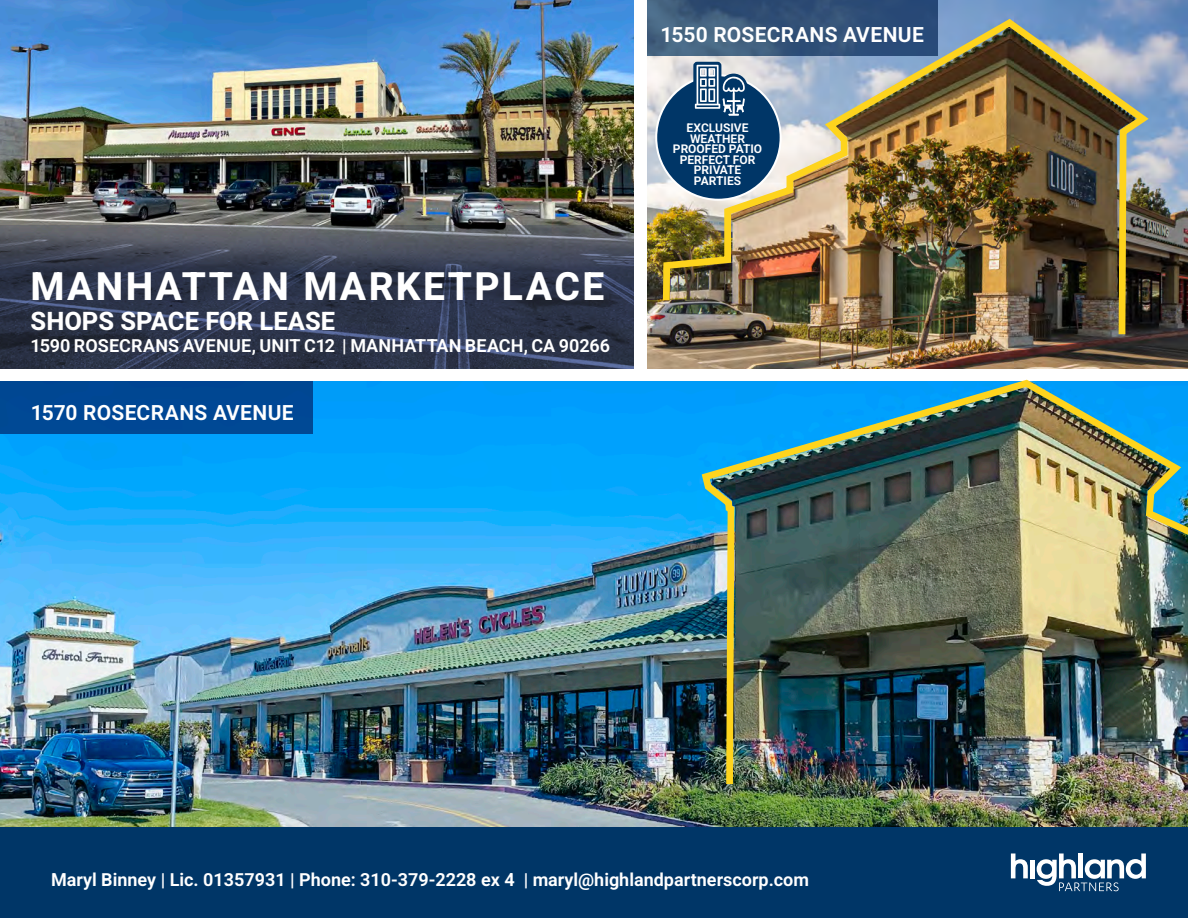
<style>
.page{position:relative;width:1188px;height:918px;background:#fff}
.page>*{position:absolute;margin:0;border:0;box-sizing:border-box;transform-origin:0 0}
.t1{font:700 39px "Heebo";letter-spacing:.06em;color:#fff}
.t2{font:700 25.5px "Heebo";color:#fff}
.t3{font:600 21px "Heebo";letter-spacing:.015em;color:#fff}
.t4{font:600 18px "Heebo";color:#fff}
.t5{font:600 12px/10.5px "Heebo";color:#fff;text-align:center}
</style>
<div class="page">
<div style="left:0;top:827px;width:1188px;height:91px;background:#003667"></div>
<img style="left:0;top:382px;width:1188px;height:445px">
<img style="left:647px;top:0;width:541px;height:368px">
<img style="left:659px;top:0;width:496px;height:341px">
<img style="left:0;top:0;width:634px;height:225px">
<img style="left:698px;top:379px;width:490px;height:412px">
<svg style="left:0;top:225px;width:634px;height:143px;fill:#2d354b"></svg>
<svg style="left:647px;top:0;width:291px;height:55px;fill:#325078"></svg>
<div style="left:0;top:382px;width:312px;height:52px;background:#004795"></div>
<div style="left:656px;top:75px;width:125px;height:125px;background:#003667;border-radius:50%"></div>
<svg style="left:690px;top:60px;width:60px;height:56px"></svg>
<svg style="left:1011px;top:853px;width:17px;height:25px"></svg>
<div style="left:1030px;top:860px;width:5px;height:18px;background:#fff"></div>
<svg style="left:1037px;top:853px;width:109px;height:38px"></svg>
<p class="t3" style="left:661px;top:19px;width:265px">1550 ROSECRANS AVENUE</p>
<p class="t1" style="left:31px;top:259px;width:575px">MANHATTAN MARKETPLACE</p>
<p class="t2" style="left:31px;top:304px;width:306px">SHOPS SPACE FOR LEASE</p>
<p class="t4" style="left:31px;top:333px;width:581px">1590 ROSECRANS AVENUE, UNIT C12 | MANHATTAN BEACH, CA 90266</p>
<p class="t3" style="left:31px;top:398px;width:264px">1570 ROSECRANS AVENUE</p>
<p class="t5" style="left:673px;top:123px;width:91px">EXCLUSIVE<br>WEATHER<br>PROOFED PATIO<br>PERFECT FOR<br>PRIVATE<br>PARTIES</p>
<p class="t4" style="left:51px;top:867px;width:759px">Maryl Binney | Lic. 01357931 | Phone: 310-379-2228 ex 4 | maryl@highlandpartnerscorp.com</p>
</div>
